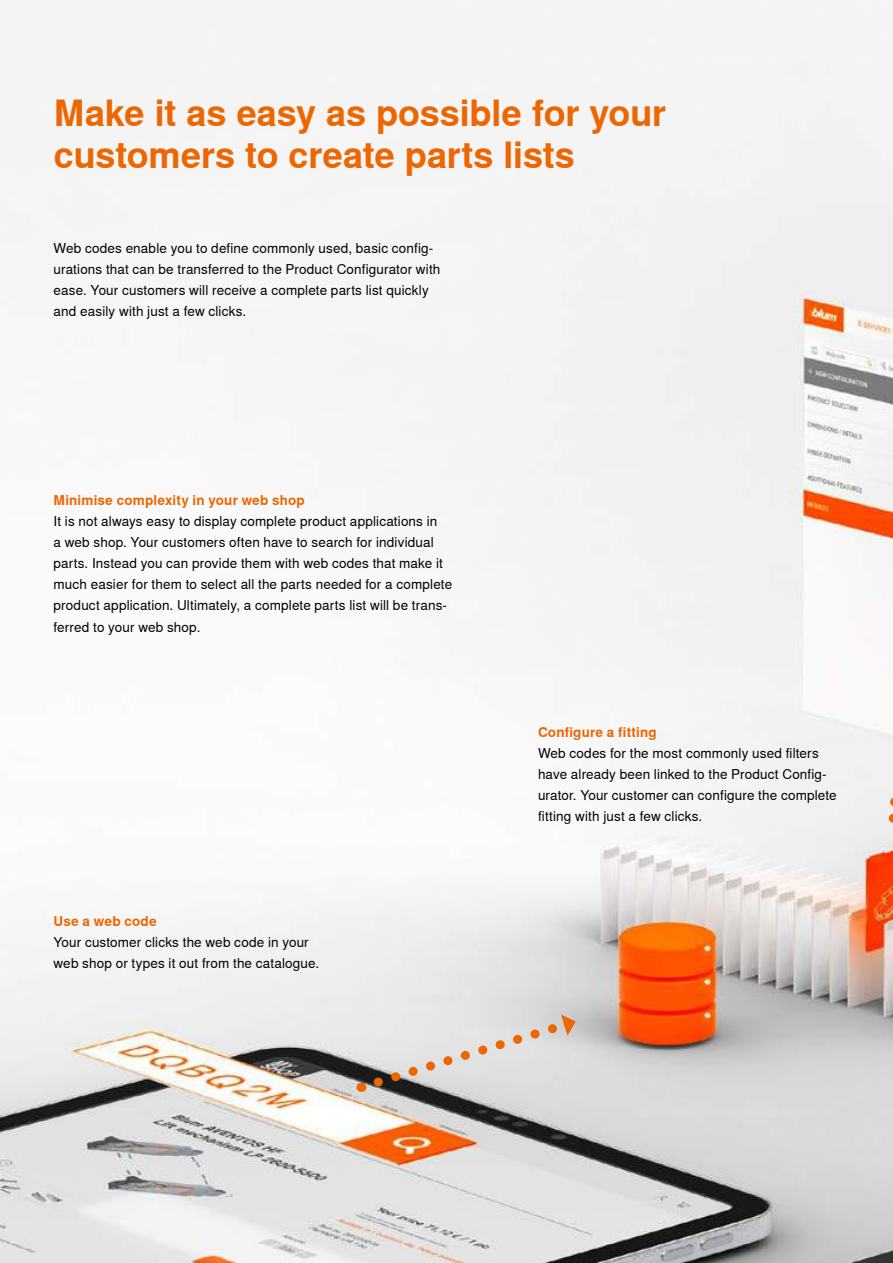
<style>
.page{position:relative;width:893px;height:1263px;background:#fff}
.page>*{position:absolute;margin:0;border:0;box-sizing:border-box;transform-origin:0 0}
.t1{font:700 36px/42.2px "Nimbus Sans Global";letter-spacing:-.005em;color:#ec6602}
.t2{font:13.5px/21px "Nimbus Sans Global";letter-spacing:.01em;color:#000}
.t3{font:700 13.5px "Nimbus Sans Global";letter-spacing:.01em;color:#ec6602}
</style>
<div class="page">
<img style="left:0;top:0;width:893px;height:1263px">
<svg style="left:361px;top:1014px;width:215px;height:79px"></svg>
<svg style="left:884px;top:672px;width:9px;height:151px"></svg>
<h1 class="t1" style="left:54px;top:93px;width:614px">Make it as easy as possible for your customers to create parts lists</h1>
<p class="t2" style="left:54px;top:237px;width:388px">Web codes enable you to define commonly used, basic config&shy;urations that can be transferred to the Product Configurator with ease. Your customers will receive a complete parts list quickly and easily with just a few clicks.</p>
<p class="t3" style="left:54px;top:493px;width:253px">Minimise complexity in your web shop</p>
<p class="t2" style="left:54px;top:511px;width:400px">It is not always easy to display complete product applications in<br>a web shop. Your customers often have to search for individual parts. Instead you can provide them with web codes that make it much easier for them to select all the parts needed for a complete product application. Ultimately, a complete parts list will be trans&shy;ferred to your web shop.</p>
<p class="t3" style="left:54px;top:914px;width:105px">Use a web code</p>
<p class="t2" style="left:54px;top:932px;width:267px">Your customer clicks the web code in your web shop or types it out from the catalogue.</p>
<p class="t3" style="left:538px;top:724px;width:120px">Configure a fitting</p>
<p class="t2" style="left:538px;top:743px;width:300px">Web codes for the most commonly used filters have already been linked to the Product Config&shy;urator. Your customer can configure the complete fitting with just a few clicks.</p>
</div>
